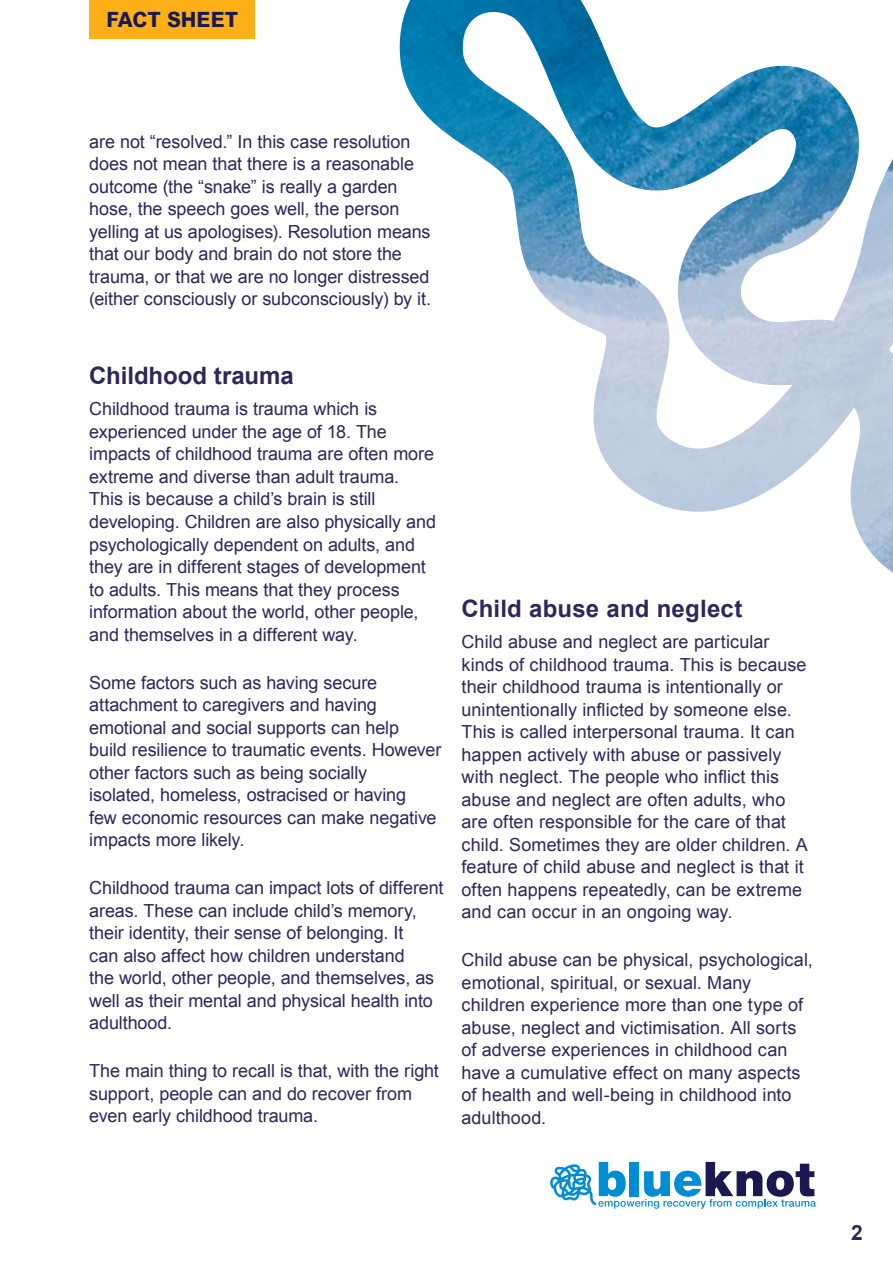
<style>
.page{position:relative;width:893px;height:1263px;background:#fff}
.page>*{position:absolute;margin:0;border:0;box-sizing:border-box;transform-origin:0 0}
.t1{font:700 24px "Arial";letter-spacing:.005em;color:#2b285b}
.t2{font:800 21px "Arial";color:#1a1850;scale:.96 1}
.t3{font:700 21px "Arial";color:#2b285b}
.t4{font:18px/22.5px "Arial";letter-spacing:-.005em;color:#2b285b}
</style>
<div class="page">
<div style="left:89px;top:0;width:166px;height:38px;background:#fcaf17"></div>
<img style="left:399px;top:0;width:494px;height:573px">
<svg style="left:550px;top:1162px;width:266px;height:47px"></svg>
<p class="t2" style="left:106px;top:7px;width:139px">FACT SHEET</p>
<p class="t4" style="left:89px;top:131px;width:343px">are not “resolved.” In this case resolution does not mean that there is a reasonable outcome (the “snake” is really a garden hose, the speech goes well, the person yelling at us apologises). Resolution means that our body and brain do not store the trauma, or that we are no longer distressed (either consciously or subconsciously) by it.</p>
<h1 class="t1" style="left:89px;top:360px;width:206px">Childhood trauma</h1>
<p class="t4" style="left:89px;top:398px;width:348px">Childhood trauma is trauma which is experienced under the age of 18. The impacts of childhood trauma are often more extreme and diverse than adult trauma.<br>This is because a child’s brain is still developing. Children are also physically and psychologically dependent on adults, and they are in different stages of development to adults. This means that they process information about the world, other people, and themselves in a different way.</p>
<p class="t4" style="left:89px;top:671px;width:354px">Some factors such as having secure attachment to caregivers and having emotional and social supports can help<br>build resilience to traumatic events. However other factors such as being socially<br>isolated, homeless, ostracised or having<br>few economic resources can make negative impacts more likely.</p>
<p class="t4" style="left:89px;top:877px;width:356px">Childhood trauma can impact lots of different areas. These can include child’s memory, their identity, their sense of belonging. It<br>can also affect how children understand<br>the world, other people, and themselves, as well as their mental and physical health into adulthood.</p>
<p class="t4" style="left:89px;top:1060px;width:351px">The main thing to recall is that, with the right support, people can and do recover from even early childhood trauma.</p>
<h1 class="t1" style="left:462px;top:593px;width:282px">Child abuse and neglect</h1>
<p class="t4" style="left:462px;top:631px;width:348px">Child abuse and neglect are particular kinds of childhood trauma. This is because their childhood trauma is intentionally or unintentionally inflicted by someone else.<br>This is called interpersonal trauma. It can happen actively with abuse or passively with neglect. The people who inflict this abuse and neglect are often adults, who are often responsible for the care of that child. Sometimes they are older children. A feature of child abuse and neglect is that it often happens repeatedly, can be extreme and can occur in an ongoing way.</p>
<p class="t4" style="left:462px;top:949px;width:353px">Child abuse can be physical, psychological, emotional, spiritual, or sexual. Many children experience more than one type of abuse, neglect and victimisation. All sorts of adverse experiences in childhood can have a cumulative effect on many aspects of health and well-being in childhood into adulthood.</p>
<p class="t3" style="left:851px;top:1218px;width:13px">2</p>
</div>
